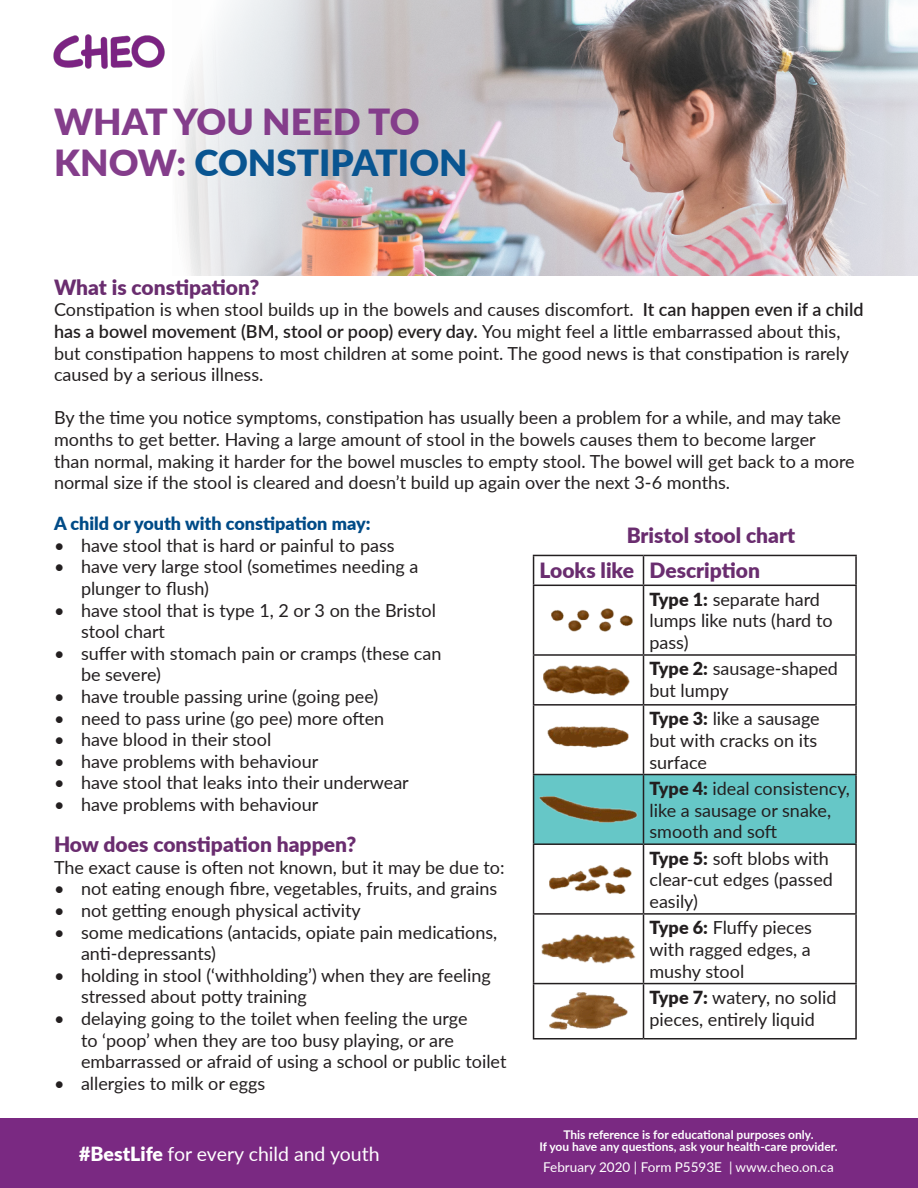
<style>
.page{position:relative;width:918px;height:1188px;background:#fff}
.page>*{position:absolute;margin:0;border:0;box-sizing:border-box;transform-origin:0 0}
.t1{font:900 36px/40.5px "Lato";color:#843d8b}
.t2{font:900 21px "Lato";color:#6a2d6f}
.t3{font:19.5px "Lato";color:#fff}
.t4{font:18px/21.6px "Lato";color:#231f20}
.t5{font:900 18px "Lato";color:#004b87}
.t6{font:13.5px "Lato";color:#fff}
.t7{font:700 12px/12px "Lato";color:#fff;text-align:center}
.s1{color:#095591}
.s2{font-weight:600}
.s3{font-weight:900}
</style>
<div class="page">
<img style="left:183px;top:0;width:735px;height:276px">
<div style="left:0;top:1119px;width:918px;height:69px;background:#7a2982"></div>
<img style="left:53px;top:34px;width:112px;height:35px">
<div style="left:534px;top:775px;width:321px;height:68px;background:#66c7c7"></div>
<hr style="left:533px;top:555px;width:111px;height:1px;background:#231f20">
<svg style="left:533px;top:556px;width:1px;height:29px"></svg>
<hr style="left:644px;top:555px;width:213px;height:1px;background:#231f20">
<svg style="left:643px;top:556px;width:1px;height:29px"></svg>
<hr style="left:855px;top:556px;width:2px;height:29px;background:#231f20">
<hr style="left:533px;top:585px;width:111px;height:1px;background:#231f20">
<hr style="left:533px;top:586px;width:1px;height:68px;background:#231f20">
<hr style="left:644px;top:585px;width:213px;height:1px;background:#231f20">
<hr style="left:643px;top:586px;width:1px;height:68px;background:#231f20">
<hr style="left:855px;top:586px;width:2px;height:68px;background:#231f20">
<hr style="left:533px;top:654px;width:111px;height:2px;background:#231f20">
<hr style="left:533px;top:656px;width:1px;height:48px;background:#231f20">
<hr style="left:644px;top:654px;width:213px;height:2px;background:#231f20">
<hr style="left:643px;top:656px;width:1px;height:48px;background:#231f20">
<hr style="left:855px;top:656px;width:2px;height:48px;background:#231f20">
<hr style="left:533px;top:704px;width:111px;height:2px;background:#231f20">
<hr style="left:533px;top:706px;width:1px;height:68px;background:#231f20">
<hr style="left:644px;top:704px;width:213px;height:2px;background:#231f20">
<hr style="left:643px;top:706px;width:1px;height:68px;background:#231f20">
<hr style="left:855px;top:706px;width:2px;height:68px;background:#231f20">
<hr style="left:533px;top:774px;width:111px;height:1px;background:#231f20">
<hr style="left:533px;top:775px;width:1px;height:68px;background:#231f20">
<hr style="left:644px;top:774px;width:213px;height:1px;background:#231f20">
<hr style="left:643px;top:775px;width:1px;height:68px;background:#231f20">
<hr style="left:855px;top:775px;width:2px;height:68px;background:#231f20">
<hr style="left:533px;top:843px;width:111px;height:2px;background:#231f20">
<hr style="left:533px;top:845px;width:1px;height:68px;background:#231f20">
<hr style="left:644px;top:843px;width:213px;height:2px;background:#231f20">
<hr style="left:643px;top:845px;width:1px;height:68px;background:#231f20">
<hr style="left:855px;top:845px;width:2px;height:68px;background:#231f20">
<hr style="left:533px;top:913px;width:111px;height:2px;background:#231f20">
<hr style="left:533px;top:915px;width:1px;height:68px;background:#231f20">
<hr style="left:644px;top:913px;width:213px;height:2px;background:#231f20">
<hr style="left:643px;top:915px;width:1px;height:68px;background:#231f20">
<hr style="left:855px;top:915px;width:2px;height:68px;background:#231f20">
<hr style="left:533px;top:983px;width:111px;height:1px;background:#231f20">
<hr style="left:533px;top:984px;width:1px;height:54px;background:#231f20">
<hr style="left:644px;top:983px;width:213px;height:1px;background:#231f20">
<hr style="left:643px;top:984px;width:1px;height:54px;background:#231f20">
<hr style="left:855px;top:984px;width:2px;height:54px;background:#231f20">
<hr style="left:533px;top:1038px;width:111px;height:2px;background:#231f20">
<hr style="left:644px;top:1038px;width:213px;height:2px;background:#231f20">
<img style="left:551px;top:609px;width:82px;height:23px">
<img style="left:544px;top:666px;width:86px;height:30px">
<img style="left:547px;top:727px;width:81px;height:21px">
<img style="left:540px;top:797px;width:97px;height:25px">
<img style="left:549px;top:866px;width:83px;height:28px">
<img style="left:541px;top:934px;width:95px;height:29px">
<img style="left:549px;top:993px;width:79px;height:37px">
<h1 class="t1" style="left:54px;top:101px;width:415px">WHAT YOU NEED TO<br>KNOW: <span class="s1">CONSTIPATION</span></h1>
<p class="t2" style="left:54px;top:274px;width:207px">What is constipation?</p>
<p class="t4" style="left:54px;top:299px;width:811px">Constipation is when stool builds up in the bowels and causes discomfort. <span class="s2">It can happen even if a child has a bowel movement (BM, stool or poop) every day.</span> You might feel a little embarrassed about this, but constipation happens to most children at some point. The good news is that constipation is rarely caused by a serious illness.</p>
<p class="t4" style="left:54px;top:407px;width:802px">By the time you notice symptoms, constipation has usually been a problem for a while, and may take months to get better. Having a large amount of stool in the bowels causes them to become larger than normal, making it harder for the bowel muscles to empty stool. The bowel will get back to a more normal size if the stool is cleared and doesn’t build up again over the next 3-6 months.</p>
<p class="t5" style="left:54px;top:512px;width:318px">A child or youth with constipation may:</p>
<p class="t4" style="left:54px;top:534px;width:342px">• have stool that is hard or painful to pass</p>
<p class="t4" style="left:81px;top:556px;width:339px;text-indent:-27px">• have very large stool (sometimes needing a plunger to flush)</p>
<p class="t4" style="left:81px;top:599px;width:357px;text-indent:-27px">• have stool that is type 1, 2 or 3 on the Bristol stool chart</p>
<p class="t4" style="left:81px;top:642px;width:362px;text-indent:-27px">• suffer with stomach pain or cramps (these can be severe)</p>
<p class="t4" style="left:54px;top:685px;width:326px">• have trouble passing urine (going pee)</p>
<p class="t4" style="left:54px;top:707px;width:332px">• need to pass urine (go pee) more often</p>
<p class="t4" style="left:54px;top:728px;width:219px">• have blood in their stool</p>
<p class="t4" style="left:54px;top:750px;width:266px">• have problems with behaviour</p>
<p class="t4" style="left:54px;top:772px;width:356px">• have stool that leaks into their underwear</p>
<p class="t4" style="left:54px;top:793px;width:266px">• have problems with behaviour</p>
<p class="t2" style="left:54px;top:831px;width:304px">How does constipation happen?</p>
<p class="t4" style="left:54px;top:856px;width:452px">The exact cause is often not known, but it may be due to:</p>
<p class="t4" style="left:54px;top:878px;width:445px">• not eating enough fibre, vegetables, fruits, and grains</p>
<p class="t4" style="left:54px;top:899px;width:308px">• not getting enough physical activity</p>
<p class="t4" style="left:81px;top:921px;width:418px;text-indent:-27px">• some medications (antacids, opiate pain medications, anti-depressants)</p>
<p class="t4" style="left:81px;top:964px;width:411px;text-indent:-27px">• holding in stool (‘withholding’) when they are feeling stressed about potty training</p>
<p class="t4" style="left:81px;top:1007px;width:427px;text-indent:-27px">• delaying going to the toilet when feeling the urge<br>to ‘poop’ when they are too busy playing, or are embarrassed or afraid of using a school or public toilet</p>
<p class="t4" style="left:54px;top:1072px;width:213px">• allergies to milk or eggs</p>
<p class="t2" style="left:627px;top:522px;width:170px">Bristol stool chart</p>
<p class="t2" style="left:540px;top:558px;width:222px">Looks like Description</p>
<p class="t4" style="left:650px;top:588px;width:185px"><span class="s3">Type 1:</span> separate hard lumps like nuts (hard to pass)</p>
<p class="t4" style="left:650px;top:658px;width:190px"><span class="s3">Type 2:</span> sausage-shaped but lumpy</p>
<p class="t4" style="left:650px;top:708px;width:172px"><span class="s3">Type 3:</span> like a sausage but with cracks on its surface</p>
<p class="t4" style="left:650px;top:777px;width:202px"><span class="s3">Type 4:</span> ideal consistency, like a sausage or snake, smooth and soft</p>
<p class="t4" style="left:650px;top:847px;width:185px"><span class="s3">Type 5:</span> soft blobs with clear-cut edges (passed easily)</p>
<p class="t4" style="left:650px;top:917px;width:164px;text-align:justify"><span class="s3">Type 6:</span> Fluffy pieces with ragged edges, a mushy stool</p>
<p class="t4" style="left:650px;top:986px;width:188px"><span class="s3">Type 7:</span> watery, no solid pieces, entirely liquid</p>
<p class="t3" style="left:79px;top:1142px;width:302px"><span class="s3">#BestLife</span> for every child and youth</p>
<p class="t7" style="left:539px;top:1128px;width:300px">This reference is for educational purposes only.<br>If you have any questions, ask your health-care provider.</p>
<p class="t6" style="left:543px;top:1159px;width:292px">February 2020 | Form P5593E | www.cheo.on.ca</p>
</div>
